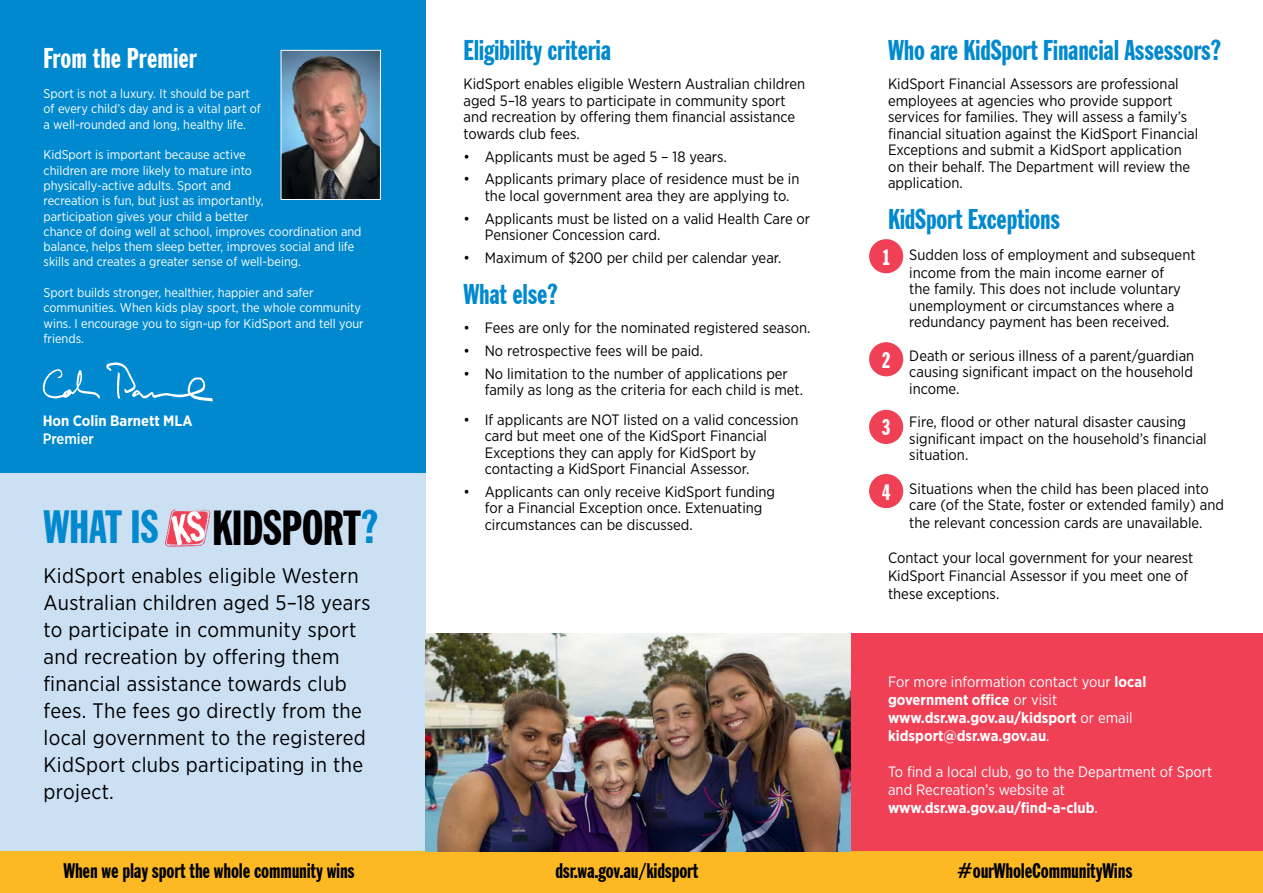
<style>
.page{position:relative;width:1263px;height:893px;background:#fff}
.page>*{position:absolute;margin:0;border:0;box-sizing:border-box;transform-origin:0 0}
.t1{font:extra-condensed 49.05px "Franklin Gothic BT";letter-spacing:-.02em;color:#000}
.t2{font:extra-condensed 46.5px "Franklin Gothic BT";letter-spacing:-.01em;color:#0089cf}
.t3{font:extra-condensed 28.5px "Franklin Gothic BT";letter-spacing:-.01em;color:#0089cf}
.t4{font:extra-condensed 28.5px "Franklin Gothic BT";color:#fff}
.t5{font:extra-condensed 22.2px "Franklin Gothic BT";color:#fff}
.t6{font:21px/27px "Gotham Narrow";letter-spacing:.015em;color:#000}
.t7{font:extra-condensed 21px "Franklin Gothic BT";letter-spacing:-.01em;color:#000}
.t8{font:15px/16.5px "Gotham Narrow";color:#000}
.t9{font:700 15px/18px "Gotham Narrow";color:#fff}
.t10{font:15px/18px "Gotham Narrow";color:#fff}
.t11{font:500 15px "Gotham Narrow";color:#fff}
.t12{font:12.75px/15.3px "Gotham Narrow";color:#fff}
.s1{font-size:46.5px;color:#0089cf}
.s2{font-weight:400}
.s3{font-weight:700}
</style>
<div class="page">
<div style="left:0;top:851px;width:1263px;height:42px;background:#fdb924"></div>
<div style="left:0;top:461px;width:425px;height:390px;background:#cce0f4"></div>
<div style="left:850px;top:634px;width:413px;height:217px;background:#ef4056"></div>
<img style="left:425px;top:634px;width:425px;height:217px">
<div style="left:0;top:0;width:425px;height:472px;background:#0089cf"></div>
<img style="left:283px;top:52px;width:96px;height:146px">
<div style="left:281px;top:50px;width:100px;height:150px;border:1px solid #fff"></div>
<svg style="left:165px;top:509px;width:46px;height:38px"></svg>
<svg style="left:43px;top:369px;width:57px;height:29px"></svg>
<svg style="left:106px;top:362px;width:107px;height:40px"></svg>
<div style="left:869px;top:239px;width:34px;height:34px;background:#ef4056;border-radius:50%"></div>
<div style="left:869px;top:342px;width:34px;height:34px;background:#ef4056;border-radius:50%"></div>
<div style="left:869px;top:410px;width:34px;height:34px;background:#ef4056;border-radius:50%"></div>
<div style="left:869px;top:474px;width:34px;height:34px;background:#ef4056;border-radius:50%"></div>
<h3 class="t4" style="left:44px;top:42px;width:155px">From the Premier</h3>
<p class="t12" style="left:44px;top:86px;width:219px">Sport is not a luxury. It should be part of every child’s day and is a vital part of a well-rounded and long, healthy life.</p>
<p class="t12" style="left:44px;top:147px;width:319px">KidSport is important because active<br>children are more likely to mature into<br>physically-active adults. Sport and<br>recreation is fun, but just as importantly,<br>participation gives your child a better<br>chance of doing well at school, improves coordination and balance, helps them sleep better, improves social and life skills and creates a greater sense of well-being.</p>
<p class="t12" style="left:44px;top:285px;width:322px">Sport builds stronger, healthier, happier and safer communities. When kids play sport, the whole community wins. I encourage you to sign-up for KidSport and tell your friends.</p>
<p class="t9" style="left:43px;top:412px;width:151px">Hon Colin Barnett MLA</p>
<p class="t11" style="left:43px;top:429px;width:53px">Premier</p>
<h2 class="t2" style="left:44px;top:500px;width:117px">WHAT IS</h2>
<h1 class="t1" style="left:212px;top:499px;width:168px">KIDSPORT<span class="s1">?</span></h1>
<p class="t6" style="left:44px;top:562px;width:328px">KidSport enables eligible Western<br>Australian children aged 5–18 years to participate in community sport and recreation by offering them financial assistance towards club fees. The fees go directly from the local government to the registered<br>KidSport clubs participating in the project.</p>
<h3 class="t3" style="left:463px;top:33px;width:149px">Eligibility criteria</h3>
<p class="t8" style="left:463px;top:75px;width:343px">KidSport enables eligible Western Australian children aged 5–18 years to participate in community sport and recreation by offering them financial assistance towards club fees.</p>
<p class="t8" style="left:463px;top:148px;width:265px">• Applicants must be aged 5 – 18 years.</p>
<p class="t8" style="left:485px;top:171px;width:316px;text-indent:-21px">• Applicants primary place of residence must be in the local government area they are applying to.</p>
<p class="t8" style="left:485px;top:210px;width:327px;text-indent:-21px">• Applicants must be listed on a valid Health Care or<br>Pensioner Concession card.</p>
<p class="t8" style="left:463px;top:249px;width:319px">• Maximum of $200 per child per calendar year.</p>
<h3 class="t3" style="left:463px;top:277px;width:96px">What else?</h3>
<p class="t8" style="left:463px;top:319px;width:348px">• Fees are only for the nominated registered season.</p>
<p class="t8" style="left:463px;top:342px;width:241px">• No retrospective fees will be paid.</p>
<p class="t8" style="left:485px;top:365px;width:320px;text-indent:-21px">• No limitation to the number of applications per family as long as the criteria for each child is met.</p>
<p class="t8" style="left:485px;top:411px;width:315px;text-indent:-21px">• If applicants are NOT listed on a valid concession card but meet one of the KidSport Financial Exceptions they can apply for KidSport by contacting a KidSport Financial Assessor.</p>
<p class="t8" style="left:485px;top:483px;width:292px;text-indent:-21px">• Applicants can only receive KidSport funding for a Financial Exception once. Extenuating circumstances can be discussed.</p>
<h3 class="t3" style="left:888px;top:33px;width:335px">Who are KidSport Financial Assessors?</h3>
<p class="t8" style="left:888px;top:75px;width:312px">KidSport Financial Assessors are professional employees at agencies who provide support services for families. They will assess a family’s financial situation against the KidSport Financial Exceptions and submit a KidSport application on their behalf. The Department will review the application.</p>
<h3 class="t3" style="left:888px;top:202px;width:174px">KidSport Exceptions</h3>
<p class="t8" style="left:909px;top:245px;width:288px;line-height:18px;text-indent:-21px">1. Sudden loss of employment and subsequent income from the main income earner of</p>
<p class="t8" style="left:909px;top:280px;width:273px">the family. This does not include voluntary unemployment or circumstances where a redundancy payment has been received.</p>
<p class="t8" style="left:909px;top:347px;width:286px;text-align:justify;text-indent:-21px">2. Death or serious illness of a parent/guardian causing significant impact on the household income.</p>
<p class="t8" style="left:909px;top:413px;width:299px;text-indent:-21px">3. Fire, flood or other natural disaster causing significant impact on the household’s financial situation.</p>
<p class="t8" style="left:909px;top:480px;width:316px;text-indent:-21px">4. Situations when the child has been placed into care (of the State, foster or extended family) and</p>
<p class="t8" style="left:909px;top:514px;width:294px">the relevant concession cards are unavailable.</p>
<p class="t8" style="left:888px;top:548px;width:307px;line-height:18px">Contact your local government for your nearest<br>KidSport Financial Assessor if you meet one of these exceptions.</p>
<h3 class="t5" style="left:882px;top:244px;width:10px">1</h3>
<h3 class="t5" style="left:882px;top:347px;width:10px">2</h3>
<h3 class="t5" style="left:882px;top:415px;width:10px">3</h3>
<h3 class="t5" style="left:882px;top:479px;width:10px">4</h3>
<p class="t9" style="left:888px;top:672px;width:260px"><span class="s2">For more information contact your</span> local government office <span class="s2">or visit </span>www.dsr.wa.gov.au/kidsport <span class="s2">or email </span>kidsport@dsr.wa.gov.au<span class="s2">.</span></p>
<p class="t10" style="left:888px;top:762px;width:326px">To find a local club, go to the Department of Sport and Recreation’s website at <span class="s3">www.dsr.wa.gov.au/find-a-club</span>.</p>
<h3 class="t7" style="left:63px;top:859px;width:293px">When we play sport the whole community wins</h3>
<h3 class="t7" style="left:555px;top:859px;width:145px">dsr.wa.gov.au/kidsport</h3>
<h3 class="t7" style="left:957px;top:859px;width:177px">#ourWholeCommunityWins</h3>
</div>
